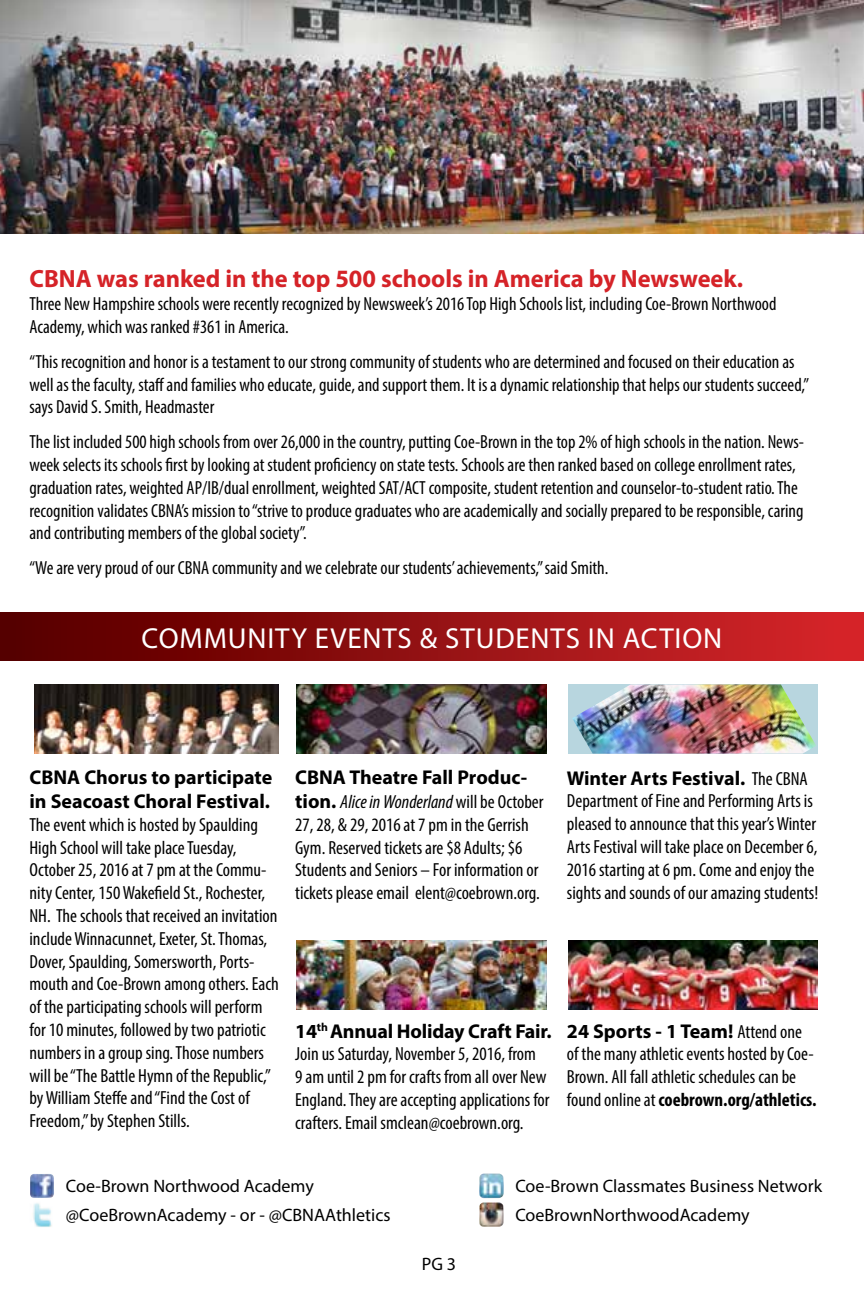
<style>
.page{position:relative;width:864px;height:1296px;background:#fff}
.page>*{position:absolute;margin:0;border:0;box-sizing:border-box;transform-origin:0 0}
.t1{font:29px "Myriad Pro";letter-spacing:.03em;color:#fff}
.t2{font:700 25px "Myriad Pro";color:#d52328}
.t3{font:700 20px/24px "Myriad Pro";color:#000}
.t4{font:condensed 19px/22.8px "Myriad Pro";color:#000}
.t5{font:18px/28.8px "Myriad Pro";color:#000}
.s1{font-weight:700;font-stretch:normal;font-size:20px}
.s2{font-style:italic}
.s3{font-weight:400;font-stretch:condensed;font-size:19px}
.s4{font-weight:700}
</style>
<div class="page">
<img style="left:33px;top:1203px;width:19px;height:23px">
<img style="left:30px;top:1174px;width:24px;height:24px">
<img style="left:479px;top:1174px;width:25px;height:24px">
<img style="left:479px;top:1202px;width:25px;height:25px">
<div style="left:0;top:612px;width:864px;height:48px;background:linear-gradient(to right,#530000,#d8262b)"></div>
<img style="left:0;top:0;width:864px;height:234px">
<img style="left:297px;top:684px;width:249px;height:70px">
<img style="left:34px;top:684px;width:245px;height:70px">
<img style="left:568px;top:941px;width:250px;height:69px">
<img style="left:297px;top:940px;width:249px;height:70px">
<div style="left:568px;top:684px;width:250px;height:70px;background:#b8d6df"></div>
<img style="left:572px;top:684px;width:244px;height:70px">
<h2 class="t2" style="left:29px;top:263px;width:715px">CBNA was ranked in the top 500 schools in America by Newsweek.</h2>
<p class="t4" style="left:29px;top:292px;width:748px">Three New Hampshire schools were recently recognized by Newsweek’s 2016 Top High Schools list, including Coe-Brown Northwood<br>Academy, which was ranked #361 in America.</p>
<p class="t4" style="left:29px;top:350px;width:781px">“This recognition and honor is a testament to our strong community of students who are determined and focused on their education as well as the faculty, staff and families who educate, guide, and support them. It is a dynamic relationship that helps our students succeed,” says David S. Smith, Headmaster</p>
<p class="t4" style="left:29px;top:430px;width:776px">The list included 500 high schools from over 26,000 in the country, putting Coe-Brown in the top 2% of high schools in the nation. News&shy;week selects its schools first by looking at student proficiency on state tests. Schools are then ranked based on college enrollment rates, graduation rates, weighted AP/IB/dual enrollment, weighted SAT/ACT composite, student retention and counselor-to-student ratio. The recognition validates CBNA’s mission to “strive to produce graduates who are academically and socially prepared to be responsible, caring and contributing members of the global society”.</p>
<p class="t4" style="left:29px;top:556px;width:580px">“We are very proud of our CBNA community and we celebrate our students’ achievements,” said Smith.</p>
<h1 class="t1" style="left:142px;top:621px;width:582px">COMMUNITY EVENTS &amp; STUDENTS IN ACTION</h1>
<p class="t3" style="left:29px;top:765px;width:244px">CBNA Chorus to participate in Seacoast Choral Festival.</p>
<p class="t4" style="left:29px;top:813px;width:251px">The event which is hosted by Spaulding High School will take place Tuesday, October 25, 2016 at 7 pm at the Commu&shy;nity Center, 150 Wakefield St., Rochester, NH. The schools that received an invitation include Winnacunnet, Exeter, St. Thomas, Dover, Spaulding, Somersworth, Ports&shy;mouth and Coe-Brown among others. Each of the participating schools will perform for 10 minutes, followed by two patriotic numbers in a group sing. Those numbers will be “The Battle Hymn of the Republic,” by William Steffe and “Find the Cost of Freedom,” by Stephen Stills.</p>
<p class="t3" style="left:295px;top:765px;width:234px">CBNA Theatre Fall Produc-</p>
<p class="t4" style="left:295px;top:790px;width:250px"><span class="s1">tion.</span> <span class="s2">Alice in Wonderland</span> will be October 27, 28, &amp; 29, 2016 at 7 pm in the Gerrish Gym. Reserved tickets are $8 Adults; $6<br>Students and Seniors – For information or tickets please email elent@coebrown.org.</p>
<p class="t3" style="left:567px;top:765px;width:242px">Winter Arts Festival. <span class="s3">The CBNA</span></p>
<p class="t4" style="left:567px;top:789px;width:253px">Department of Fine and Performing Arts is pleased to announce that this year’s Winter Arts Festival will take place on December 6, 2016 starting at 6 pm. Come and enjoy the sights and sounds of our amazing students!</p>
<p class="t3" style="left:295px;top:1018px;width:258px">14<sup>th</sup> Annual Holiday Craft Fair.</p>
<p class="t4" style="left:295px;top:1042px;width:256px">Join us Saturday, November 5, 2016, from<br>9 am until 2 pm for crafts from all over New England. They are accepting applications for crafters. Email smclean@coebrown.org.</p>
<p class="t3" style="left:567px;top:1018px;width:237px">24 Sports - 1 Team! <span class="s3">Attend one</span></p>
<p class="t4" style="left:567px;top:1042px;width:251px">of the many athletic events hosted by Coe-<br>Brown. All fall athletic schedules can be found online at <span class="s4">coebrown.org/athletics.</span></p>
<p class="t5" style="left:66px;top:1172px;width:326px">Coe-Brown Northwood Academy @CoeBrownAcademy - or - @CBNAAthletics</p>
<p class="t5" style="left:515px;top:1172px;width:308px">Coe-Brown Classmates Business Network<br>CoeBrownNorthwoodAcademy</p>
<p class="t5" style="left:422px;top:1250px;width:36px">PG 3</p>
</div>
